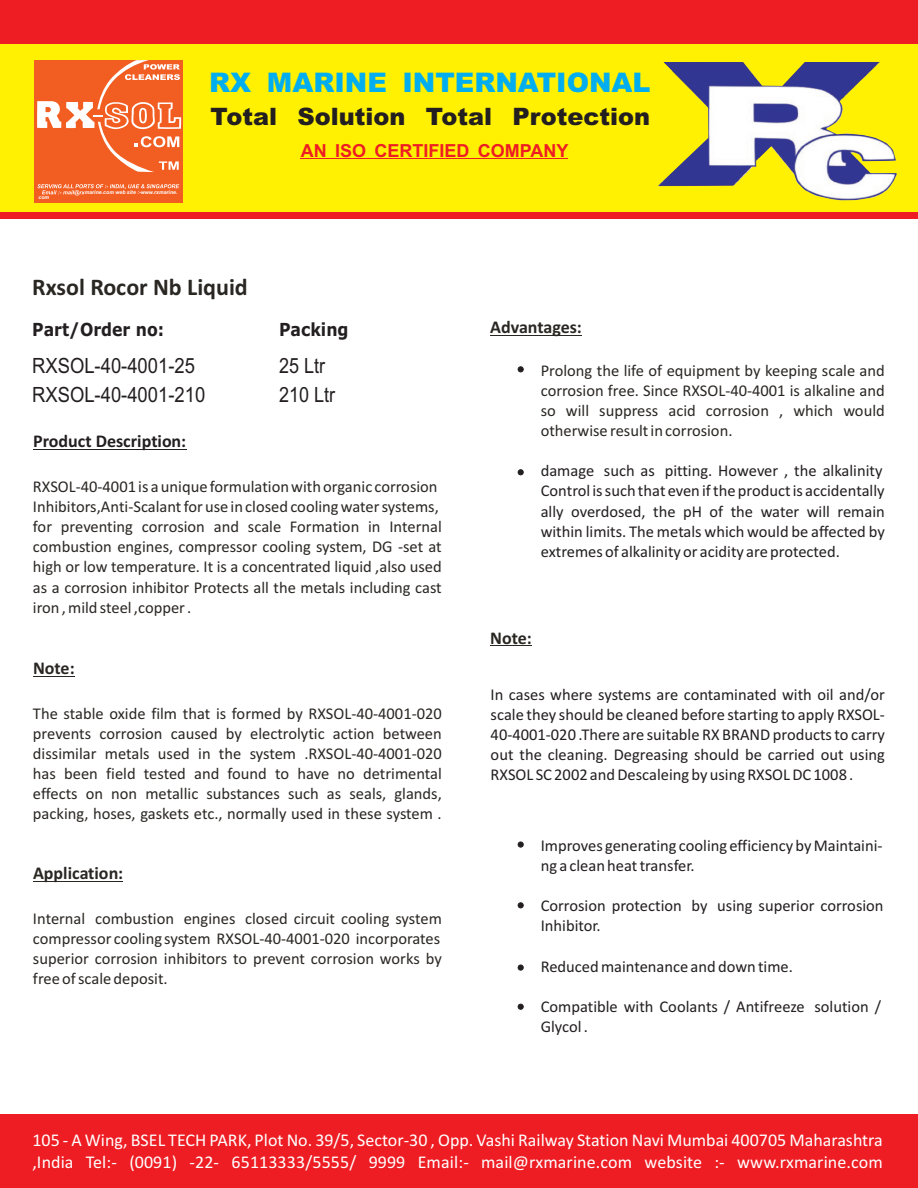
<style>
.page{position:relative;width:918px;height:1188px;background:#fff}
.page>*{position:absolute;margin:0;border:0;box-sizing:border-box;transform-origin:0 0}
.t1{font:900 27px "Arial";color:#00aeef}
.t2{font:900 24px "Arial";color:#231f20}
.t3{font:700 24px "Calibri";color:#2a2723}
.t4{font:21px/28.7px "Arial";color:#231f20;scale:.88 1}
.t5{font:21px/28.7px "Arial";color:#231f20;scale:.86 1}
.t6{font:18px/21.9px "Calibri";color:#fff}
.t7{font:700 18px "Calibri";color:#2a2723}
.t8{font:700 18px "Arial";color:#ee1d23}
.t9{font:700 18px "Calibri";color:#231f20}
.t10{font:700 18px "Verdana";color:#231f20;scale:.87 1}
.t11{font:700 18px "Verdana";color:#231f20;scale:.88 1}
.t12{font:16.5px/20.1px "Calibri";color:#2a2723;text-align:justify}
.t13{font:16.5px/20.1px "Calibri";color:#231f20}
.t14{font:italic 700 5.25px "Arial";color:#fff}
.s1{color:#231f20}
</style>
<div class="page">
<div style="left:0;top:44px;width:918px;height:168px;background:#fff101"></div>
<img style="left:659px;top:63px;width:238px;height:137px">
<div style="left:0;top:1114px;width:918px;height:74px;background:#ee1d23"></div>
<div style="left:35px;top:60px;width:148px;height:143px;background:#f25d21"></div>
<svg style="left:37px;top:60px;width:144px;height:135px"></svg>
<hr style="left:301px;top:158px;width:267px;height:1px;background:#ee1d23">
<div style="left:0;top:1px;width:918px;height:43px;background:#ee1d23"></div>
<div style="left:0;top:213px;width:918px;height:6px;background:#ee1d23"></div>
<hr style="left:33px;top:449px;width:153px;height:1px;background:#231f20">
<hr style="left:33px;top:676px;width:37px;height:1px;background:#2a2723">
<hr style="left:33px;top:881px;width:85px;height:1px;background:#2a2723">
<hr style="left:490px;top:335px;width:92px;height:1px;background:#2a2723">
<hr style="left:490px;top:645px;width:42px;height:1px;background:#2a2723">
<svg style="left:518px;top:367px;width:5px;height:5px"></svg>
<svg style="left:518px;top:842px;width:5px;height:5px"></svg>
<svg style="left:518px;top:470px;width:5px;height:5px"></svg>
<svg style="left:518px;top:903px;width:5px;height:5px"></svg>
<svg style="left:518px;top:965px;width:5px;height:5px"></svg>
<svg style="left:518px;top:1004px;width:5px;height:5px"></svg>
<h1 class="t1" style="left:209px;top:73px;width:443px">RX MARINE INTERNATIONAL</h1>
<h2 class="t2" style="left:211px;top:108px;width:441px">Total Solution Total Protection</h2>
<p class="t14" style="left:38px;top:195px;width:12px">com</p>
<p class="t14" style="left:85px;top:190px;width:94px">marine.com web site :-www.rxmarine.</p>
<h2 class="t3" style="left:32px;top:277px;width:217px">Rxsol Rocor Nb Liquid</h2>
<p class="t8" style="left:301px;top:143px;width:269px">AN ISO CERTIFIED COMPANY</p>
<p class="t7" style="left:490px;top:320px;width:93px">Advantages:</p>
<p class="t10" style="left:32px;top:323px;width:153px">Part/Order no:</p>
<p class="t11" style="left:279px;top:323px;width:81px">Packing</p>
<p class="t4" style="left:32px;top:353px;width:198px">RXSOL-40-4001-25<br>RXSOL-40-4001-210</p>
<p class="t5" style="left:279px;top:353px;width:67px">25 Ltr<br>210 Ltr</p>
<p class="t12" style="left:541px;top:361px;width:346px">Prolong the life of equipment by keeping scale and corrosion free. Since RXSOL-40-4001 is alkaline and so will suppress acid corrosion , which would otherwise result in corrosion.</p>
<p class="t13" style="left:541px;top:462px;width:346px">damage such as pitting. However , the alkalinity Control is such that even if the product is accidentally ally overdosed, the pH of the water will remain within limits. The metals which would be affected by extremes of alkalinity or acidity are protected.</p>
<p class="t9" style="left:33px;top:434px;width:155px">Product Description:</p>
<p class="t12" style="left:33px;top:478px;width:410px;text-align:left">RXSOL-40-4001 is a unique formulation with organic corrosion Inhibitors,Anti-Scalant for use in closed cooling water systems, for preventing corrosion and scale Formation in Internal combustion engines, compressor cooling system, DG -set at high or low temperature. It is a concentrated liquid ,also used as a corrosion inhibitor Protects all the metals including cast iron , mild steel ,copper .</p>
<p class="t7" style="left:33px;top:661px;width:43px">Note<span class="s1">:</span></p>
<p class="t12" style="left:33px;top:704px;width:410px">The stable oxide film that is formed by RXSOL-40-4001-020 prevents corrosion caused by electrolytic action between dissimilar metals used in the system .RXSOL-40-4001-020 has been field tested and found to have no detrimental effects on non metallic substances such as seals, glands, packing, hoses, gaskets etc., normally used in these system .</p>
<p class="t7" style="left:33px;top:866px;width:92px">Application<span class="s1">:</span></p>
<p class="t12" style="left:33px;top:910px;width:410px">Internal combustion engines closed circuit cooling system compressor cooling system RXSOL-40-4001-020 incorporates superior corrosion inhibitors to prevent corrosion works by free of scaledeposit.</p>
<p class="t7" style="left:490px;top:630px;width:43px">Note:</p>
<p class="t13" style="left:491px;top:685px;width:396px;text-align:justify">In cases where systems are contaminated with oil and/or scale they should be cleaned before starting to apply RXSOL-40-4001-020 .There are suitable RX BRAND products to carry out the cleaning. Degreasing should be carried out using RXSOL SC 2002 and Descaleing by using RXSOL DC 1008 .</p>
<p class="t13" style="left:541px;top:837px;width:343px">Improves generating cooling efficiency by Maintaini&shy;ng a clean heat transfer.</p>
<p class="t13" style="left:541px;top:897px;width:344px">Corrosion protection by using superior corrosion<br>Inhibitor.</p>
<p class="t13" style="left:541px;top:957px;width:254px">Reduced maintenance and down time.</p>
<p class="t13" style="left:541px;top:998px;width:342px">Compatible with Coolants / Antifreeze solution /<br>Glycol .</p>
<p class="t6" style="left:32px;top:1130px;width:852px">105 - A Wing, BSEL TECH PARK, Plot No. 39/5, Sector-30 , Opp. Vashi Railway Station Navi Mumbai 400705 Maharashtra ,India Tel:- (0091) -22- 65113333/5555/ 9999 Email:- mail@rxmarine.com website :- www.rxmarine.com</p>
</div>
